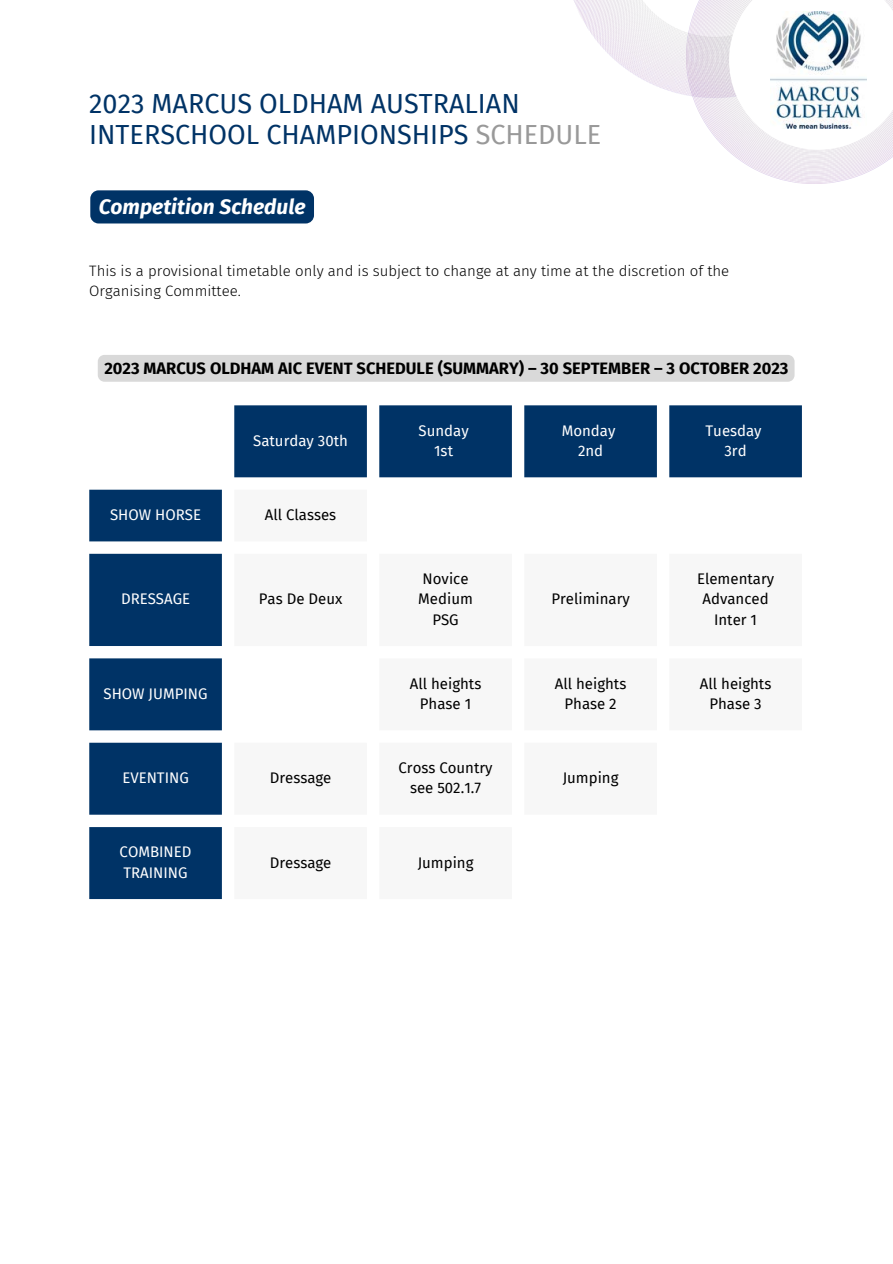
<style>
.page{position:relative;width:893px;height:1264px;background:#fff}
.page>*{position:absolute;margin:0;border:0;box-sizing:border-box;transform-origin:0 0}
.t1{font:27px/31.5px "Fira Sans";color:#036}
.t2{font:italic 700 21px "Fira Sans";color:#fff}
.t3{font:700 16.5px "Fira Sans";color:#000}
.t4{font:15px/20.2px "Fira Sans";color:#000;text-align:center}
.t5{font:300 15px/20.2px "Fira Sans";color:#000}
.t6{font:15px/20.2px "Fira Sans";color:#fff}
.s1{color:#999}
</style>
<div class="page">
<svg style="left:89px;top:405px;width:712px;height:494px;fill:#036"></svg>
<svg style="left:234px;top:489px;width:567px;height:410px"></svg>
<div style="left:90px;top:190px;width:224px;height:33px;background:#036;border-radius:8px"></div>
<div style="left:98px;top:355px;width:696px;height:27px;background:#d9d9d9"></div>
<img style="left:727px;top:150px;width:165px;height:34px">
<img style="left:573px;top:0;width:156px;height:150px">
<svg style="left:729px;top:0;width:163px;height:150px"></svg>
<img style="left:770px;top:11px;width:96px;height:117px">
<p class="t1" style="left:89px;top:88px;width:513px">2023 MARCUS OLDHAM AUSTRALIAN<br>INTERSCHOOL CHAMPIONSHIPS <span class="s1">SCHEDULE</span></p>
<p class="t2" style="left:99px;top:194px;width:208px">Competition Schedule</p>
<p class="t5" style="left:89px;top:261px;width:641px">This is a provisional timetable only and is subject to change at any time at the discretion of the<br>Organising Committee.</p>
<p class="t3" style="left:104px;top:358px;width:685px">2023 MARCUS OLDHAM AIC EVENT SCHEDULE (SUMMARY) – 30 SEPTEMBER – 3 OCTOBER 2023</p>
<p class="t6" style="left:253px;top:430px;width:96px">Saturday 30th</p>
<p class="t6" style="left:110px;top:505px;width:92px">SHOW HORSE</p>
<p class="t4" style="left:265px;top:505px;width:73px">All Classes</p>
<p class="t6" style="left:121px;top:589px;width:71px">DRESSAGE</p>
<p class="t4" style="left:259px;top:589px;width:85px">Pas De Deux</p>
<p class="t6" style="left:418px;top:420px;width:52px">Sunday</p>
<p class="t6" style="left:434px;top:441px;width:20px">1st</p>
<p class="t4" style="left:422px;top:569px;width:47px">Novice</p>
<p class="t4" style="left:418px;top:589px;width:56px">Medium</p>
<p class="t4" style="left:432px;top:609px;width:28px">PSG</p>
<p class="t6" style="left:561px;top:420px;width:55px">Monday</p>
<p class="t6" style="left:578px;top:441px;width:27px">2nd</p>
<p class="t4" style="left:551px;top:589px;width:80px">Preliminary</p>
<p class="t6" style="left:705px;top:420px;width:58px">Tuesday</p>
<p class="t6" style="left:724px;top:441px;width:24px">3rd</p>
<p class="t4" style="left:697px;top:569px;width:79px">Elementary</p>
<p class="t4" style="left:702px;top:589px;width:68px">Advanced</p>
<p class="t4" style="left:714px;top:609px;width:45px">Inter 1</p>
<p class="t6" style="left:103px;top:683px;width:106px">SHOW JUMPING</p>
<p class="t4" style="left:410px;top:673px;width:73px">All heights<br>Phase 1</p>
<p class="t4" style="left:555px;top:673px;width:73px">All heights<br>Phase 2</p>
<p class="t4" style="left:699px;top:673px;width:73px">All heights<br>Phase 3</p>
<p class="t6" style="left:122px;top:768px;width:68px">EVENTING</p>
<p class="t4" style="left:270px;top:768px;width:63px">Dressage</p>
<p class="t4" style="left:398px;top:758px;width:96px">Cross Country see 502.1.7</p>
<p class="t4" style="left:562px;top:768px;width:57px">Jumping</p>
<p class="t6" style="left:120px;top:842px;width:73px">COMBINED<br>TRAINING</p>
<p class="t4" style="left:270px;top:852px;width:63px">Dressage</p>
<p class="t4" style="left:417px;top:852px;width:57px">Jumping</p>
</div>
